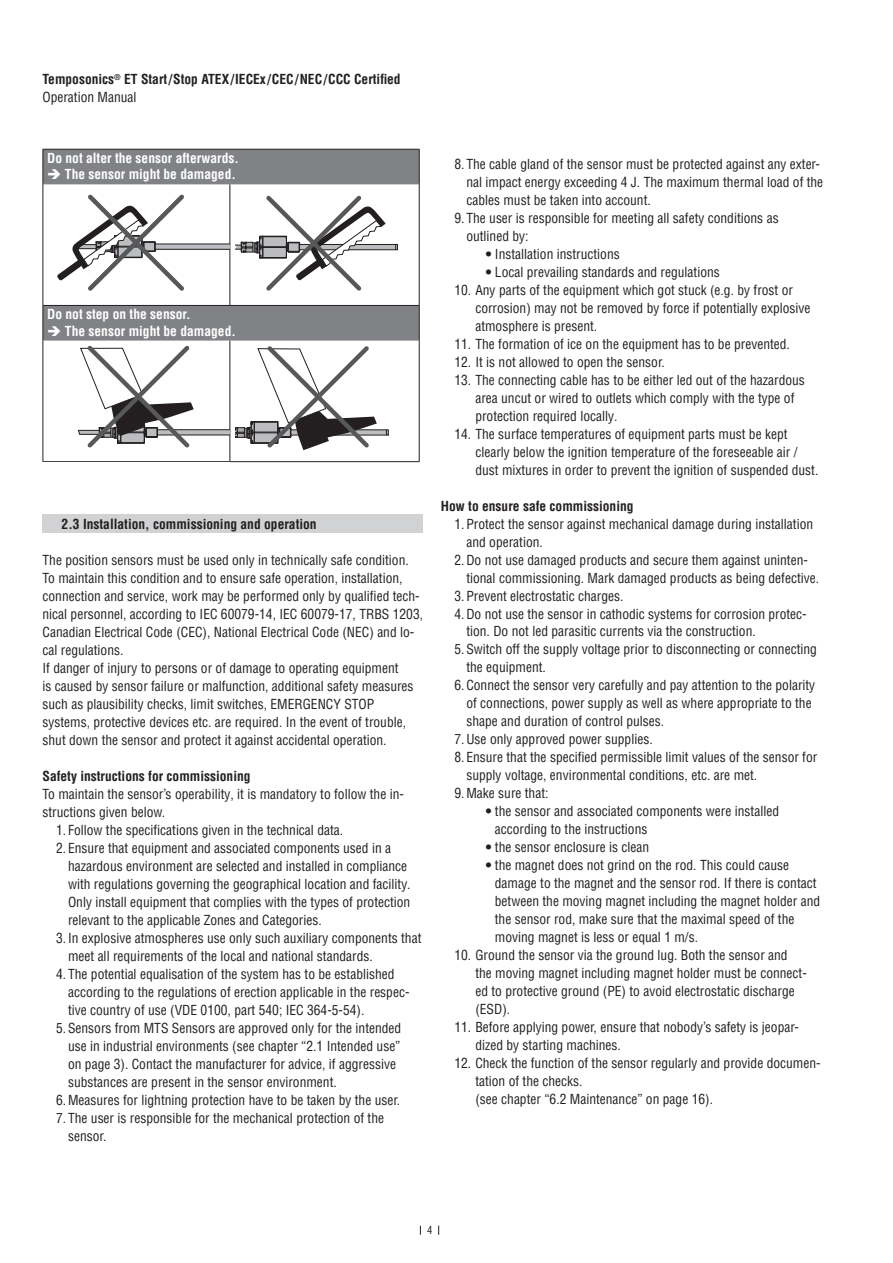
<style>
.page{position:relative;width:893px;height:1263px;background:#fff}
.page>*{position:absolute;margin:0;border:0;box-sizing:border-box;transform-origin:0 0}
.t1{font:condensed 13.5px/18px "Helvetica LT Pro";color:#231f20}
.t2{font:700 condensed 13.5px/18px "Helvetica LT Pro";color:#231f20}
.t3{font:700 condensed 13.5px "Helvetica LT Pro";color:#fff}
.t4{font:condensed 10.5px "Helvetica LT Pro";color:#231f20}
.s1{font-weight:400}
.s2{font-weight:700}
</style>
<div class="page">
<div style="left:43px;top:515px;width:380px;height:18px;background:#d1d2d4"></div>
<svg style="left:44px;top:150px;width:375px;height:189px;fill:#808285"></svg>
<hr style="left:43px;top:183px;width:187px;height:1px;background:#808285">
<hr style="left:230px;top:183px;width:189px;height:1px;background:#808285">
<hr style="left:43px;top:339px;width:187px;height:2px;background:#808285">
<hr style="left:230px;top:339px;width:189px;height:2px;background:#808285">
<hr style="left:43px;top:149px;width:187px;height:1px;background:#231f20">
<hr style="left:43px;top:150px;width:1px;height:34px;background:#231f20">
<hr style="left:230px;top:149px;width:190px;height:1px;background:#231f20">
<hr style="left:419px;top:150px;width:1px;height:34px;background:#231f20">
<hr style="left:43px;top:184px;width:1px;height:121px;background:#231f20">
<hr style="left:419px;top:184px;width:1px;height:121px;background:#231f20">
<hr style="left:43px;top:305px;width:187px;height:1px;background:#231f20">
<hr style="left:43px;top:306px;width:1px;height:34px;background:#231f20">
<hr style="left:230px;top:305px;width:190px;height:1px;background:#231f20">
<hr style="left:419px;top:306px;width:1px;height:34px;background:#231f20">
<hr style="left:43px;top:340px;width:1px;height:121px;background:#231f20">
<hr style="left:419px;top:340px;width:1px;height:121px;background:#231f20">
<hr style="left:43px;top:461px;width:187px;height:1px;background:#231f20">
<hr style="left:230px;top:461px;width:190px;height:1px;background:#231f20">
<hr style="left:230px;top:184px;width:1px;height:121px;background:#231f20">
<hr style="left:230px;top:341px;width:1px;height:120px;background:#231f20">
<svg style="left:57px;top:195px;width:172px;height:96px"></svg>
<svg style="left:236px;top:196px;width:162px;height:95px"></svg>
<svg style="left:77px;top:346px;width:152px;height:101px"></svg>
<svg style="left:236px;top:346px;width:153px;height:104px"></svg>
<p class="t2" style="left:42px;top:70px;width:360px">Temposonics<sup>®</sup> ET Start / Stop ATEX / IECEx / CEC / NEC / CCC Certified<br><span class="s1">Operation Manual</span></p>
<p class="t3" style="left:47px;top:149px;width:193px">Do not alter the sensor afterwards.</p>
<p class="t3" style="left:47px;top:165px;width:190px">➔ The sensor might be damaged.</p>
<p class="t3" style="left:47px;top:305px;width:145px">Do not step on the sensor.</p>
<p class="t3" style="left:47px;top:322px;width:190px">➔ The sensor might be damaged.</p>
<p class="t2" style="left:62px;top:514px;width:257px">2.3 Installation, commissioning and operation</p>
<p class="t1" style="left:43px;top:551px;width:382px">The position sensors must be used only in technically safe condition.<br>To maintain this condition and to ensure safe operation, installation, connection and service, work may be performed only by qualified tech&shy;nical personnel, according to IEC 60079-14, IEC 60079-17, TRBS 1203, Canadian Electrical Code (CEC), National Electrical Code (NEC) and lo&shy;cal regulations.<br>If danger of injury to persons or of damage to operating equipment<br>is caused by sensor failure or malfunction, additional safety measures such as plausibility checks, limit switches, EMERGENCY STOP systems, protective devices etc. are required. In the event of trouble, shut down the sensor and protect it against accidental operation.</p>
<p class="t2" style="left:43px;top:766px;width:210px">Safety instructions for commissioning</p>
<p class="t1" style="left:43px;top:784px;width:363px">To maintain the sensor’s operability, it is mandatory to follow the in&shy;structions given below.</p>
<p class="t1" style="left:56px;top:820px;width:289px">1. Follow the specifications given in the technical data.</p>
<p class="t1" style="left:56px;top:838px;width:337px">2. Ensure that equipment and associated components used in a</p>
<p class="t1" style="left:68px;top:856px;width:341px">hazardous environment are selected and installed in compliance</p>
<p class="t1" style="left:68px;top:874px;width:344px">with regulations governing the geographical location and facility.</p>
<p class="t1" style="left:68px;top:892px;width:344px">Only install equipment that complies with the types of protection</p>
<p class="t1" style="left:68px;top:910px;width:255px">relevant to the applicable Zones and Categories.</p>
<p class="t1" style="left:56px;top:928px;width:367px">3.In explosive atmospheres use only such auxiliary components that</p>
<p class="t1" style="left:68px;top:946px;width:306px">meet all requirements of the local and national standards.</p>
<p class="t1" style="left:56px;top:964px;width:340px">4. The potential equalisation of the system has to be established</p>
<p class="t1" style="left:68px;top:982px;width:343px">according to the regulations of erection applicable in the respec-</p>
<p class="t1" style="left:68px;top:1000px;width:298px">tive country of use (VDE 0100, part 540; IEC 364-5-54).</p>
<p class="t1" style="left:56px;top:1018px;width:347px">5.Sensors from MTS Sensors are approved only for the intended</p>
<p class="t1" style="left:68px;top:1036px;width:334px">use in industrial environments (see chapter “2.1 Intended use”</p>
<p class="t1" style="left:68px;top:1054px;width:330px">on page 3). Contact the manufacturer for advice, if aggressive</p>
<p class="t1" style="left:68px;top:1072px;width:270px">substances are present in the sensor environment.</p>
<p class="t1" style="left:56px;top:1090px;width:346px">6.Measures for lightning protection have to be taken by the user.</p>
<p class="t1" style="left:68px;top:1108px;width:318px;text-indent:-12px">7. The user is responsible for the mechanical protection of the sensor.</p>
<p class="t1" style="left:466px;top:155px;width:358px;text-indent:-12px">8. The cable gland of the sensor must be protected against any exter&shy;nal impact energy exceeding 4 J. The maximum thermal load of the cables must be taken into account.</p>
<p class="t1" style="left:466px;top:209px;width:314px;text-indent:-12px">9. The user is responsible for meeting all safety conditions as outlined by:</p>
<p class="t1" style="left:486px;top:245px;width:135px"><span class="s2">•</span> Installation instructions</p>
<p class="t1" style="left:486px;top:262px;width:235px"><span class="s2">•</span> Local prevailing standards and regulations</p>
<p class="t1" style="left:475px;top:280px;width:337px;text-indent:-21px">10. Any parts of the equipment which got stuck (e.g. by frost or corrosion) may not be removed by force if potentially explosive atmosphere is present.</p>
<p class="t1" style="left:454px;top:334px;width:337px">11. The formation of ice on the equipment has to be prevented.</p>
<p class="t1" style="left:454px;top:352px;width:212px">12. It is not allowed to open the sensor.</p>
<p class="t1" style="left:475px;top:370px;width:331px;text-indent:-21px">13. The connecting cable has to be either led out of the hazardous area uncut or wired to outlets which comply with the type of protection required locally.</p>
<p class="t1" style="left:475px;top:424px;width:345px;text-indent:-21px">14. The surface temperatures of equipment parts must be kept clearly below the ignition temperature of the foreseeable air / dust mixtures in order to prevent the ignition of suspended dust.</p>
<p class="t2" style="left:441px;top:496px;width:194px">How to ensure safe commissioning</p>
<p class="t1" style="left:454px;top:514px;width:360px">1.Protect the sensor against mechanical damage during installation</p>
<p class="t1" style="left:466px;top:532px;width:78px">and operation.</p>
<p class="t1" style="left:454px;top:550px;width:355px">2.Do not use damaged products and secure them against uninten-</p>
<p class="t1" style="left:466px;top:568px;width:354px">tional commissioning. Mark damaged products as being defective.</p>
<p class="t1" style="left:454px;top:586px;width:171px">3.Prevent electrostatic charges.</p>
<p class="t1" style="left:454px;top:604px;width:354px">4.Do not use the sensor in cathodic systems for corrosion protec-</p>
<p class="t1" style="left:466px;top:622px;width:291px">tion. Do not led parasitic currents via the construction.</p>
<p class="t1" style="left:454px;top:640px;width:364px">5.Switch off the supply voltage prior to disconnecting or connecting</p>
<p class="t1" style="left:466px;top:658px;width:81px">the equipment.</p>
<p class="t1" style="left:454px;top:676px;width:362px">6.Connect the sensor very carefully and pay attention to the polarity</p>
<p class="t1" style="left:466px;top:694px;width:347px">of connections, power supply as well as where appropriate to the</p>
<p class="t1" style="left:466px;top:712px;width:199px">shape and duration of control pulses.</p>
<p class="t1" style="left:454px;top:730px;width:200px">7.Use only approved power supplies.</p>
<p class="t1" style="left:454px;top:748px;width:364px">8. Ensure that the specified permissible limit values of the sensor for</p>
<p class="t1" style="left:466px;top:766px;width:292px">supply voltage, environmental conditions, etc. are met.</p>
<p class="t1" style="left:454px;top:784px;width:96px">9.Make sure that:</p>
<p class="t1" style="left:495px;top:802px;width:286px;text-indent:-9px"><span class="s2">•</span> the sensor and associated components were installed according to the instructions</p>
<p class="t1" style="left:486px;top:838px;width:165px"><span class="s2">•</span> the sensor enclosure is clean</p>
<p class="t1" style="left:495px;top:856px;width:327px;text-indent:-9px"><span class="s2">•</span> the magnet does not grind on the rod. This could cause damage to the magnet and the sensor rod. If there is contact between the moving magnet including the magnet holder and the sensor rod, make sure that the maximal speed of the moving magnet is less or equal 1 m/s.</p>
<p class="t1" style="left:475px;top:946px;width:334px;text-indent:-21px">10. Ground the sensor via the ground lug. Both the sensor and<br>the moving magnet including magnet holder must be connect‑ ed to protective ground (PE) to avoid electrostatic discharge (ESD).</p>
<p class="t1" style="left:475px;top:1018px;width:328px;text-indent:-21px">11. Before applying power, ensure that nobody’s safety is jeopar‑ dized by starting machines.</p>
<p class="t1" style="left:475px;top:1054px;width:347px;text-indent:-21px">12. Check the function of the sensor regularly and provide documen&shy;tation of the checks.<br>(see chapter “6.2 Maintenance” on page 16).</p>
<p class="t4" style="left:427px;top:1224px;width:7px">4</p>
</div>
